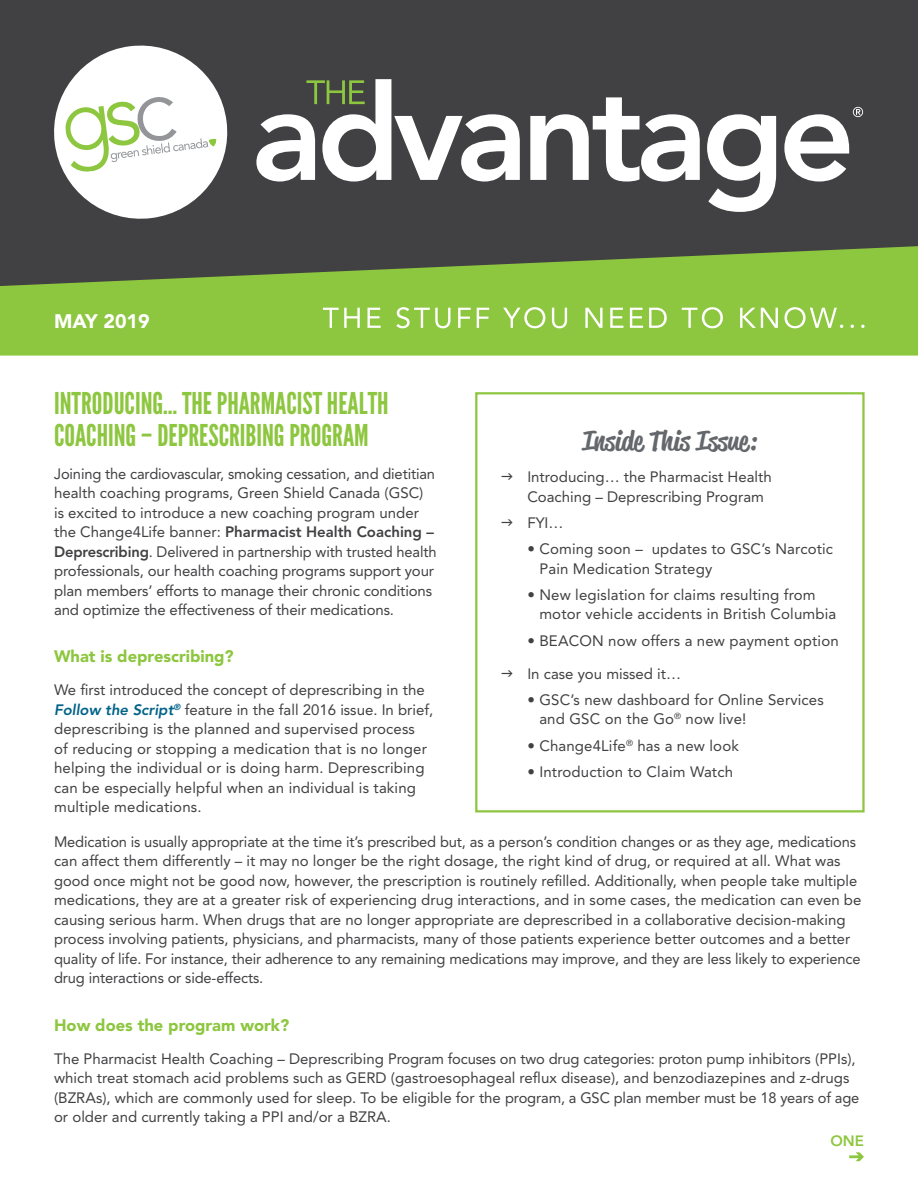
<style>
.page{position:relative;width:918px;height:1188px;background:#fff}
.page>*{position:absolute;margin:0;border:0;box-sizing:border-box;transform-origin:0 0}
.t1{font:30px/31.5px "League Gothic";color:#8dc63f}
.t2{font:500 27px "Reklame Script";color:#64676b}
.t3{font:900 19.5px "Avenir LT Std";color:#fff}
.t4{font:900 16.5px "Avenir LT Std";color:#8dc63f}
.t5{font:15px/19.5px "Avenir LT Std";color:#414042}
.t6{font:800 15px "Avenir";color:#8dc63f}
.s1{font-weight:800}
.s2{font-weight:800;font-style:italic;color:#006388}
.s3{font-family:"Avenir"}
</style>
<div class="page">
<div style="left:0;top:0;width:918px;height:246px;background:#414042"></div>
<svg style="left:0;top:246px;width:918px;height:110px;background:#7eab40"></svg>
<svg style="left:323px;top:308px;width:37px;height:20px"></svg>
<svg style="left:368px;top:308px;width:13px;height:20px"></svg>
<svg style="left:396px;top:307px;width:54px;height:21px"></svg>
<svg style="left:458px;top:308px;width:13px;height:20px"></svg>
<svg style="left:477px;top:308px;width:12px;height:20px"></svg>
<svg style="left:503px;top:307px;width:42px;height:21px"></svg>
<svg style="left:552px;top:308px;width:15px;height:20px"></svg>
<svg style="left:585px;top:308px;width:18px;height:20px"></svg>
<svg style="left:610px;top:308px;width:13px;height:20px"></svg>
<svg style="left:630px;top:308px;width:13px;height:20px"></svg>
<svg style="left:649px;top:308px;width:18px;height:20px"></svg>
<svg style="left:682px;top:307px;width:41px;height:21px"></svg>
<svg style="left:740px;top:308px;width:38px;height:20px"></svg>
<svg style="left:784px;top:307px;width:59px;height:21px"></svg>
<svg style="left:861px;top:325px;width:4px;height:3px"></svg>
<div style="left:475px;top:392px;width:390px;height:420px;border:2px solid #8dc63f"></div>
<svg style="left:849px;top:1152px;width:15px;height:10px"></svg>
<svg style="left:49px;top:40px;width:184px;height:184px"></svg>
<svg style="left:256px;top:79px;width:264px;height:103px"></svg>
<svg style="left:530px;top:97px;width:170px;height:85px"></svg>
<svg style="left:707px;top:114px;width:69px;height:98px"></svg>
<svg style="left:784px;top:107px;width:79px;height:75px"></svg>
<h3 class="t3" style="left:54px;top:309px;width:97px">MAY 2019</h3>
<h1 class="t1" style="left:54px;top:388px;width:336px">INTRODUCING… THE PHARMACIST HEALTH<br>COACHING – DEPRESCRIBING PROGRAM</h1>
<p class="t5" style="left:54px;top:464px;width:384px">Joining the cardiovascular, smoking cessation, and dietitian health coaching programs, Green Shield Canada (GSC) is excited to introduce a new coaching program under the Change4Life banner: <span class="s1">Pharmacist Health Coaching – Deprescribing</span>. Delivered in partnership with trusted health professionals, our health coaching programs support your plan members’ efforts to manage their chronic conditions and optimize the effectiveness of their medications.</p>
<p class="t4" style="left:54px;top:647px;width:181px">What is deprescribing?</p>
<p class="t5" style="left:54px;top:681px;width:381px">We first introduced the concept of deprescribing in the <span class="s2">Follow the Script</span><sup>®</sup> feature in the fall 2016 issue. In brief, deprescribing is the planned and supervised process<br>of reducing or stopping a medication that is no longer helping the individual or is doing harm. Deprescribing can be especially helpful when an individual is taking multiple medications.</p>
<h2 class="t2" style="left:582px;top:422px;width:176px">Inside This Issue:</h2>
<p class="t5" style="left:527px;top:467px;width:246px">Introducing… the Pharmacist Health<br>Coaching – Deprescribing Program</p>
<p class="t5" style="left:527px;top:513px;width:38px">FYI…</p>
<p class="t5" style="left:539px;top:539px;width:295px;text-indent:-12px"><span class="s3">•</span> Coming soon – updates to GSC’s Narcotic<br>Pain Medication Strategy</p>
<p class="t5" style="left:539px;top:585px;width:298px;text-indent:-12px">• New legislation for claims resulting from motor vehicle accidents in British Columbia</p>
<p class="t5" style="left:527px;top:631px;width:313px">• BEACON now offers a new payment option</p>
<p class="t5" style="left:527px;top:664px;width:155px">In case you missed it…</p>
<p class="t5" style="left:539px;top:690px;width:286px;text-indent:-12px"><span class="s3">•</span> GSC’s new dashboard for Online Services and GSC on the Go<sup>®</sup> now live!</p>
<p class="t5" style="left:527px;top:736px;width:213px"><span class="s3">•</span> Change4Life<sup>®</sup> has a new look</p>
<p class="t5" style="left:527px;top:762px;width:207px"><span class="s3">•</span> Introduction to Claim Watch</p>
<p class="t5" style="left:54px;top:832px;width:809px">Medication is usually appropriate at the time it’s prescribed but, as a person’s condition changes or as they age, medications can affect them differently – it may no longer be the right dosage, the right kind of drug, or required at all. What was good once might not be good now, however, the prescription is routinely refilled. Additionally, when people take multiple medications, they are at a greater risk of experiencing drug interactions, and in some cases, the medication can even be causing serious harm. When drugs that are no longer appropriate are deprescribed in a collaborative decision-making process involving patients, physicians, and pharmacists, many of those patients experience better outcomes and a better quality of life. For instance, their adherence to any remaining medications may improve, and they are less likely to experience drug interactions or side-effects.</p>
<p class="t4" style="left:54px;top:1015px;width:237px">How does the program work?</p>
<p class="t5" style="left:54px;top:1049px;width:807px">The Pharmacist Health Coaching – Deprescribing Program focuses on two drug categories: proton pump inhibitors (PPIs), which treat stomach acid problems such as GERD (gastroesophageal reflux disease), and benzodiazepines and z-drugs (BZRAs), which are commonly used for sleep. To be eligible for the program, a GSC plan member must be 18 years of age or older and currently taking a PPI and/or a BZRA.</p>
<p class="t6" style="left:830px;top:1129px;width:35px">ONE</p>
</div>
